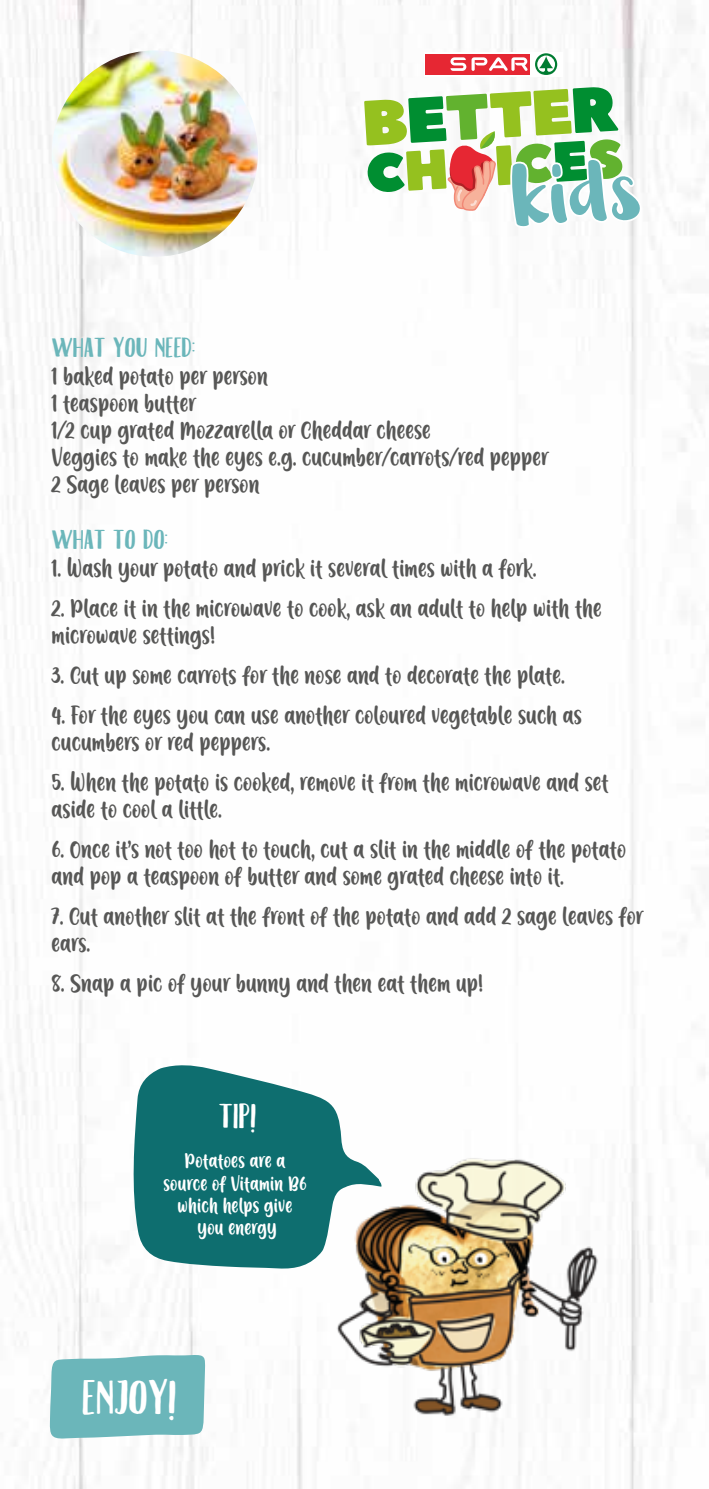
<style>
.page{position:relative;width:709px;height:1489px;background:#fff}
.page>*{position:absolute;margin:0;border:0;box-sizing:border-box;transform-origin:0 0}
.t1{font:43.5px "Caferus Normal";color:#fff}
.t2{font:31.5px "Caferus Normal";color:#fff}
.t3{font:25px "Caferus Normal";color:#6bb6ba}
.t4{font:22.5px/27px "A Calling";color:#575756}
.t5{font:18.5px/22.2px "A Calling";letter-spacing:.005em;color:#fff;text-align:center}
</style>
<div class="page">
<img style="left:0;top:0;width:708px;height:1488px">
<svg style="left:424px;top:52px;width:138px;height:24px"></svg>
<div style="left:426px;top:54px;width:104px;height:20px;background:#e62733"></div>
<svg style="left:535px;top:53px;width:22px;height:22px"></svg>
<svg style="left:450px;top:57px;width:78px;height:14px"></svg>
<svg style="left:364px;top:87px;width:280px;height:158px"></svg>
<img style="left:52px;top:50px;width:206px;height:207px;border-radius:103px">
<svg style="left:50px;top:1354px;width:156px;height:84px"></svg>
<svg style="left:130px;top:1063px;width:192px;height:206px;fill:#0e6e6f"></svg>
<img style="left:322px;top:955px;width:291px;height:533px">
<p class="t3" style="left:52px;top:331px;width:145px">WHAT YOU NEED:</p>
<p class="t4" style="left:52px;top:363px;width:498px">1 baked potato per person<br>1 teaspoon butter<br>1/2 cup grated Mozzarella or Cheddar cheese<br>Veggies to make the eyes e.g. cucumber/carrots/red pepper 2 Sage leaves per person</p>
<p class="t3" style="left:52px;top:523px;width:118px">WHAT TO DO:</p>
<p class="t4" style="left:52px;top:555px;width:486px">1. Wash your potato and prick it several times with a fork.</p>
<p class="t4" style="left:52px;top:595px;width:552px">2. Place it in the microwave to cook, ask an adult to help with the microwave settings!</p>
<p class="t4" style="left:52px;top:662px;width:515px">3. Cut up some carrots for the nose and to decorate the plate.</p>
<p class="t4" style="left:52px;top:702px;width:532px">4. For the eyes you can use another coloured vegetable such as cucumbers or red peppers.</p>
<p class="t4" style="left:52px;top:769px;width:558px">5. When the potato is cooked, remove it from the microwave and set aside to cool a little.</p>
<p class="t4" style="left:52px;top:836px;width:576px">6. Once it’s not too hot to touch, cut a slit in the middle of the potato and pop a teaspoon of butter and some grated cheese into it.</p>
<p class="t4" style="left:52px;top:903px;width:593px">7. Cut another slit at the front of the potato and add 2 sage leaves for ears.</p>
<p class="t4" style="left:52px;top:970px;width:433px">8. Snap a pic of your bunny and then eat them up!</p>
<h2 class="t2" style="left:218px;top:1095px;width:39px">TIP!</h2>
<p class="t5" style="left:164px;top:1150px;width:144px">Potatoes are a source of Vitamin B6 which helps give you energy</p>
<h1 class="t1" style="left:81px;top:1369px;width:96px">ENJOY!</h1>
</div>
